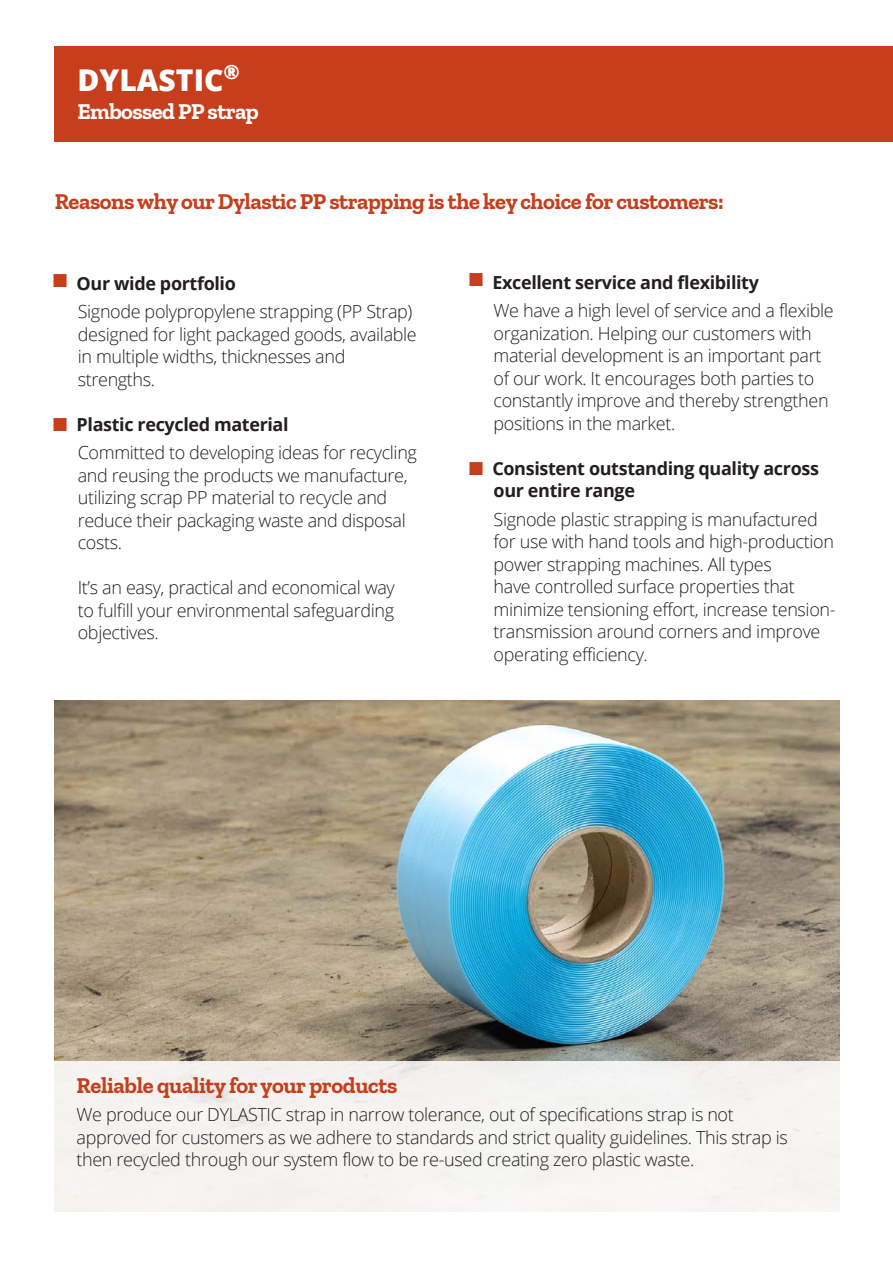
<style>
.page{position:relative;width:893px;height:1263px;background:#fff}
.page>*{position:absolute;margin:0;border:0;box-sizing:border-box;transform-origin:0 0}
.t1{font:800 30px "Open Sans";color:#fff}
.t2{font:700 22.5px "Zilla Slab";letter-spacing:-.02em;color:#c63e1c}
.t3{font:700 22.5px "Zilla Slab";letter-spacing:-.025em;color:#fff}
.t4{font:300 18px/22.5px "Open Sans";letter-spacing:-.02em;color:#231f20}
.t5{font:700 18px "Open Sans";letter-spacing:-.02em;color:#231f20}
</style>
<div class="page">
<div style="left:54px;top:46px;width:839px;height:95px;background:#c63e1c"></div>
<img style="left:55px;top:701px;width:784px;height:360px">
<div style="left:54px;top:1061px;width:786px;height:151px;background:#f5f4f1"></div>
<p class="t1" style="left:77px;top:57px;width:164px">DYLASTIC<sup>®</sup></p>
<p class="t3" style="left:77px;top:98px;width:183px">Embossed PP strap</p>
<p class="t2" style="left:55px;top:189px;width:670px">Reasons whyour Dylastic PP strapping is the keychoice for customers:</p>
<p class="t5" style="left:77px;top:270px;width:161px">Our wide portfolio</p>
<p class="t4" style="left:78px;top:300px;width:340px">Signode polypropylene strapping (PP Strap) designed for light packaged goods, available in multiple widths, thicknesses and</p>
<p class="t4" style="left:78px;top:367px;width:79px">strengths.</p>
<p class="t5" style="left:77px;top:411px;width:213px">Plastic recycled material</p>
<p class="t4" style="left:78px;top:441px;width:341px">Committed to developing ideas for recycling and reusing the products we manufacture, utilizing scrap PP material to recycle and reduce their packaging waste and disposal costs.</p>
<p class="t4" style="left:78px;top:576px;width:318px;text-align:justify">It’s an easy, practical and economical way to fulfill your environmental safeguarding objectives.</p>
<p class="t5" style="left:492px;top:269px;width:268px">Excellent service and flexibility</p>
<p class="t4" style="left:494px;top:299px;width:342px">We have a high level of service and a flexible organization. Helping our customers with material development is an important part of our work. It encourages both parties to constantly improve and thereby strengthen positions in the market.</p>
<p class="t5" style="left:492px;top:455px;width:328px">Consistent outstanding quality across</p>
<p class="t5" style="left:494px;top:478px;width:143px">our entire range</p>
<p class="t4" style="left:494px;top:507px;width:343px">Signode plastic strapping is manufactured for use with hand tools and high-production power strapping machines. All types<br>have controlled surface properties that minimize tensioning effort, increase tension&shy;transmission around corners and improve operating efficiency.</p>
<p class="t2" style="left:77px;top:1072px;width:322px">Reliable quality foryour products</p>
<p class="t4" style="left:77px;top:1103px;width:713px">We produce our DYLASTIC strap in narrow tolerance, out of specifications strap is not approved for customers as we adhere to standards and strict quality guidelines. This strap is then recycled through our system flow to be re-used creating zero plastic waste.</p>
</div>
